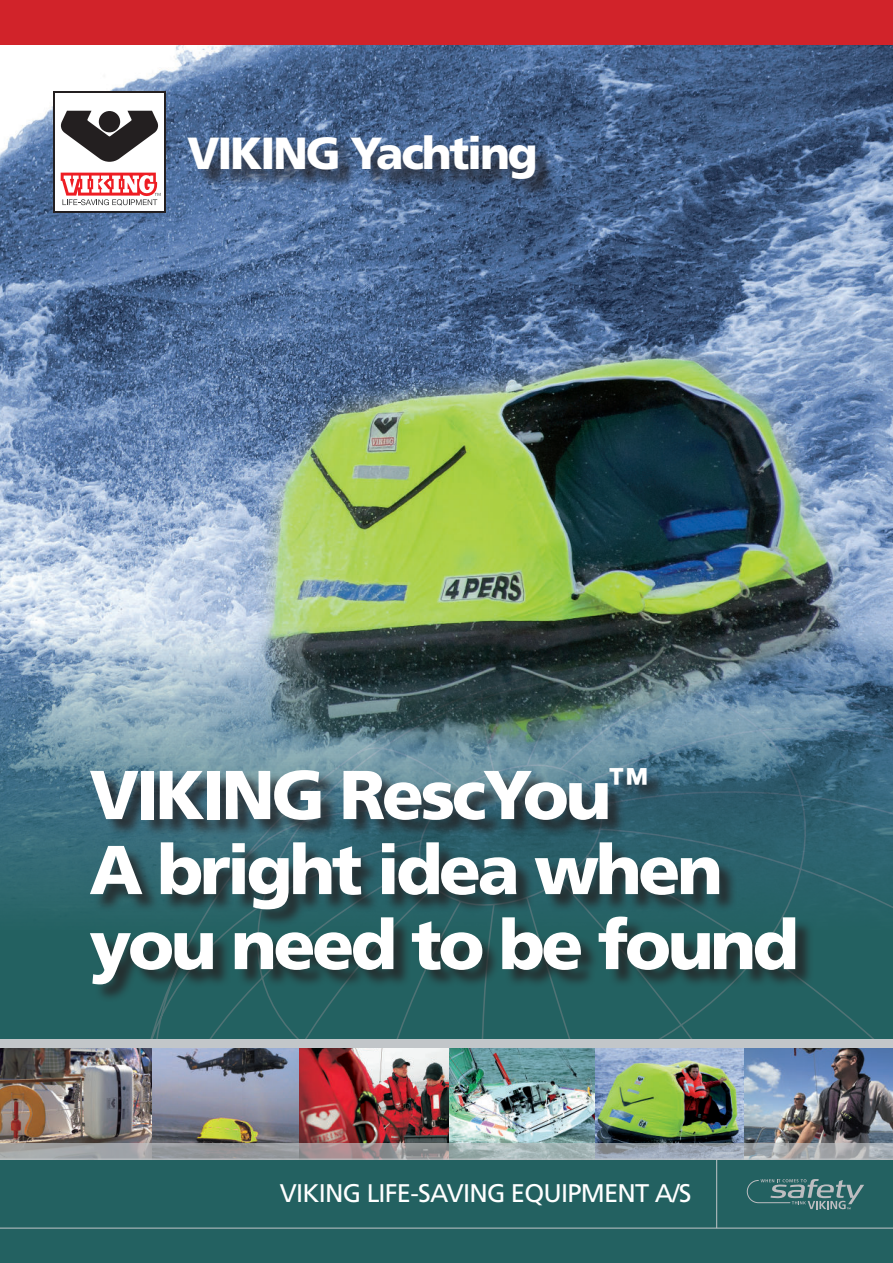
<style>
.page{position:relative;width:893px;height:1263px;background:#fff}
.page>*{position:absolute;margin:0;border:0;box-sizing:border-box;transform-origin:0 0}
.t1{font:900 69px/75px "Frutiger";letter-spacing:-.05em;color:#fff}
.t2{font:900 45px "Frutiger";letter-spacing:-.05em;color:#fff}
.t3{font:25.5px "Frutiger";letter-spacing:-.03em;color:#fff}
</style>
<div class="page">
<div style="left:0;top:1059px;width:893px;height:204px;background:#236161"></div>
<img style="left:0;top:1048px;width:596px;height:95px">
<img style="left:596px;top:1048px;width:297px;height:95px">
<div style="left:130px;top:929px;width:763px;height:110px;background:#236161"></div>
<div style="left:0;top:1039px;width:893px;height:9px;background:#c2c6c9"></div>
<svg style="left:0;top:1143px;width:893px;height:15px;background:#9fa3a7"></svg>
<svg style="left:0;top:1158px;width:893px;height:71px"></svg>
<img style="left:0;top:45px;width:893px;height:884px">
<div style="left:93px;top:770px;width:721px;height:233px;background:#231f20;opacity:.75"></div>
<div style="left:0;top:0;width:893px;height:45px;background:#d1232a"></div>
<div style="left:53px;top:91px;width:113px;height:122px;background:linear-gradient(to right,#231f20,#231f20)"></div>
<div style="left:55px;top:93px;width:109px;height:117px;background:#fff"></div>
<svg style="left:61px;top:111px;width:97px;height:51px"></svg>
<svg style="left:61px;top:173px;width:100px;height:33px"></svg>
<div style="left:190px;top:138px;width:364px;height:60px;background:#231f20;opacity:.75"></div>
<p class="t2" style="left:187px;top:135px;width:352px">VIKING Yachting</p>
<p class="t1" style="left:89px;top:763px;width:711px">VIKING RescYou<sup>™<br></sup>A bright idea when you need to be found</p>
<p class="t3" style="left:280px;top:1183px;width:413px">VIKING LIFE-SAVING EQUIPMENT A/S</p>
</div>
